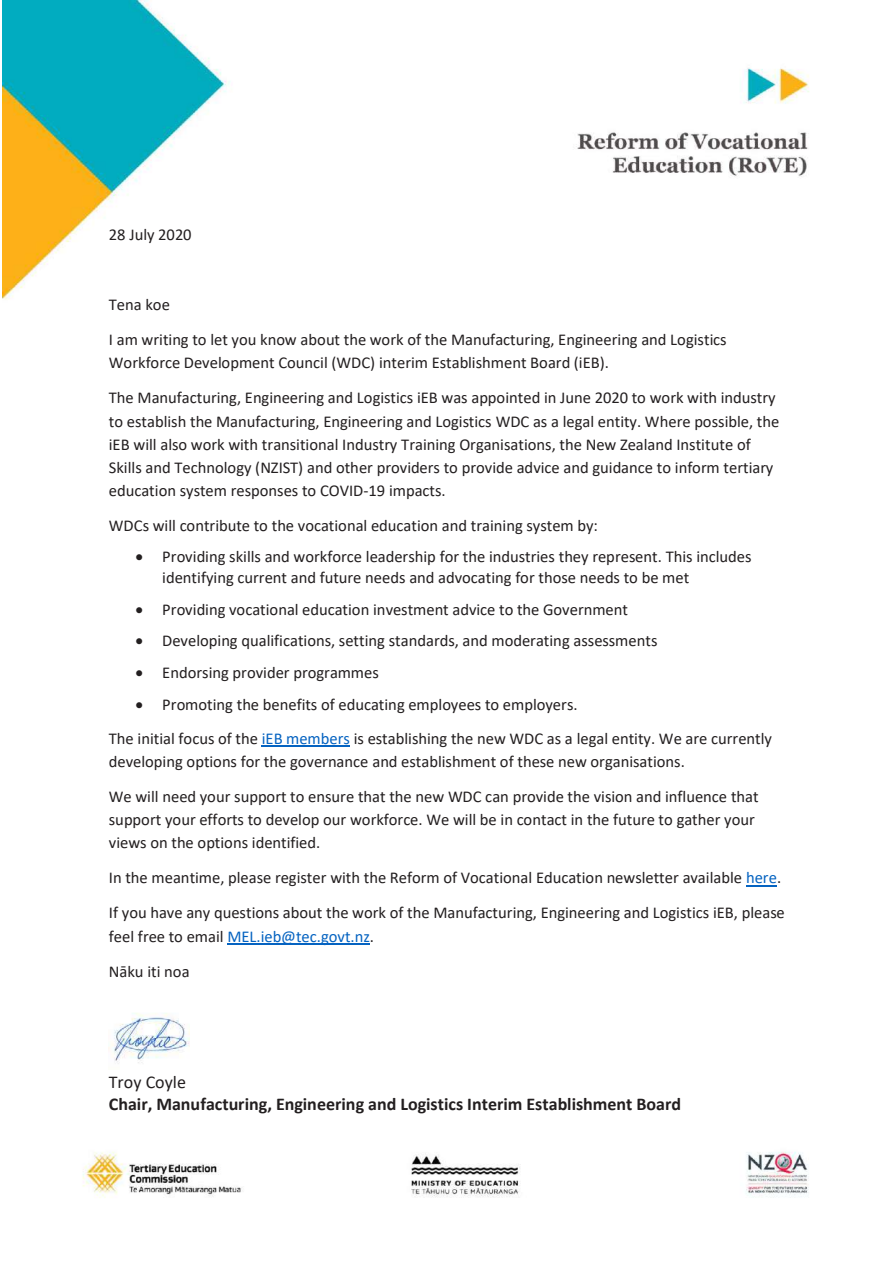
<style>
.page{position:relative;width:893px;height:1263px;background:#fff}
.page>*{position:absolute;margin:0;border:0;box-sizing:border-box;transform-origin:0 0}
.t1{font:700 18px "Calibri";color:#231f20}
.t2{font:18px "Calibri";color:#231f20}
.t3{font:16.5px/35.1px "Calibri";color:#231f20}
.s1{color:#0563c1}
</style>
<div class="page">
<img style="left:2px;top:0;width:807px;height:1198px">
<div style="left:645px;top:411px;width:134px;height:20px;background:#fff"></div>
<div style="left:109px;top:434px;width:642px;height:20px;background:#fff"></div>
<div style="left:109px;top:457px;width:665px;height:21px;background:#fff"></div>
<div style="left:109px;top:481px;width:337px;height:20px;background:#fff"></div>
<hr style="left:262px;top:745px;width:88px;height:1px;background:#0563c1">
<hr style="left:746px;top:885px;width:31px;height:1px;background:#0563c1">
<hr style="left:227px;top:943px;width:143px;height:1px;background:#0563c1">
<img style="left:109px;top:1012px;width:80px;height:58px">
<p class="t3" style="left:109px;top:216px;width:84px">28 July 2020</p>
<p class="t3" style="left:109px;top:286px;width:619px">Tena koe<br>I am writing to let you know about the work of the Manufacturing, Engineering and Logistics</p>
<p class="t3" style="left:109px;top:345px;width:668px">Workforce Development Council (WDC) interim Establishment Board (iEB).<br>The Manufacturing, Engineering and Logistics iEB was appointed in June 2020 to work with industry</p>
<p class="t3" style="left:109px;top:409px;width:672px;line-height:23.2px">to establish the Manufacturing, Engineering and Logistics WDC as a legal entity. Where possible, the iEB will also work with transitional Industry Training Organisations, the New Zealand Institute of Skills and Technology (NZIST) and other providers to provide advice and guidance to inform tertiary education system responses to COVID-19 impacts.</p>
<p class="t3" style="left:109px;top:508px;width:491px">WDCs will contribute to the vocational education and training system by:</p>
<p class="t3" style="left:162px;top:545px;width:591px;line-height:21.8px;text-indent:-27px">• Providing skills and workforce leadership for the industries they represent. This includes identifying current and future needs and advocating for those needs to be met</p>
<p class="t3" style="left:136px;top:591px;width:494px">• Providing vocational education investment advice to the Government</p>
<p class="t3" style="left:136px;top:623px;width:523px">• Developing qualifications, setting standards, and moderating assessments</p>
<p class="t3" style="left:136px;top:655px;width:245px">• Endorsing provider programmes</p>
<p class="t3" style="left:109px;top:687px;width:665px;line-height:33.9px;text-indent:27px">• Promoting the benefits of educating employees to employers.<br>The initial focus of the <span class="s1">iEB members</span> is establishing the new WDC as a legal entity. We are currently</p>
<p class="t3" style="left:109px;top:743px;width:651px">developing options for the governance and establishment of these new organisations.<br>We will need your support to ensure that the new WDC can provide the vision and influence that</p>
<p class="t3" style="left:109px;top:807px;width:648px;line-height:23.2px">support your efforts to develop our workforce. We will be in contact in the future to gather your views on the options identified.</p>
<p class="t3" style="left:109px;top:860px;width:677px">In the meantime, please register with the Reform of Vocational Education newsletter available <span class="s1">here</span>.<br>If you have any questions about the work of the Manufacturing, Engineering and Logistics iEB, please</p>
<p class="t3" style="left:109px;top:918px;width:267px">feel free to email <span class="s1">MEL.ieb@tec.govt.nz</span>.<br>Nāku iti noa</p>
<p class="t2" style="left:109px;top:1069px;width:79px">Troy Coyle</p>
<p class="t1" style="left:109px;top:1091px;width:574px">Chair, Manufacturing, Engineering and Logistics Interim Establishment Board</p>
</div>
